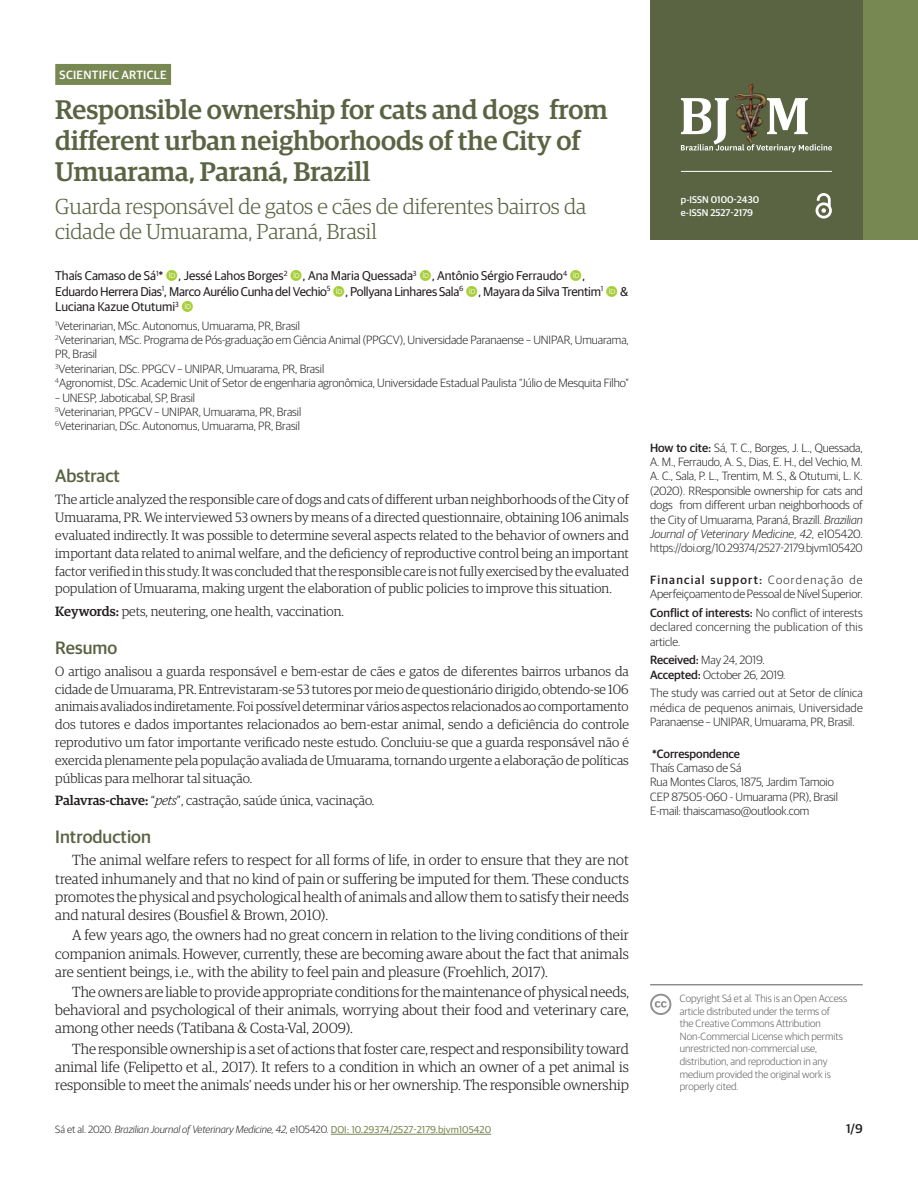
<style>
.page{position:relative;width:918px;height:1188px;background:#fff}
.page>*{position:absolute;margin:0;border:0;box-sizing:border-box;transform-origin:0 0}
.ArticleTitle{font:500 27px/31px "Guardian Egyptian";color:#5a6443}
.ArticleTitle-Trans1{font:300 21.75px/25px "Guardian Egyptian";color:#5a6443}
.Heading1{font:500 18px "Guardian Sans";color:#5a6443}
.AbstractTitle{font:500 18px "Guardian Sans";color:#5a6443}
.AbstractTitle-Trans1{font:500 18px "Guardian Sans";color:#5a6443}
.Paragraph{font:300 14.7px/18.1px "Guardian Egyptian";color:#231f20;text-align:justify}
.Abstract-Trans1{font:300 13.5px/17.9px "Guardian Egyptian";color:#231f20;text-align:justify}
.Abstract{font:300 13.5px/17.9px "Guardian Egyptian";color:#231f20;text-align:justify}
.Keywords-Trans1{font:300 13.5px "Guardian Egyptian";color:#231f20}
.Keywords{font:300 13.5px "Guardian Egyptian";color:#231f20}
.Authors{font:12.75px/15.3px "Guardian Sans";letter-spacing:-.015em;color:#231f20}
.t1{font:500 12.75px "Guardian Sans";color:#231f20}
.Affiliations{font:300 12px/14.4px "Guardian Sans";letter-spacing:-.005em;color:#231f20}
.HowToCite{font:300 12px/14.4px "Guardian Sans";letter-spacing:-.01em;color:#231f20;text-align:justify}
.Correspondence{font:300 12px/14.4px "Guardian Sans";letter-spacing:-.005em;color:#231f20}
.fnArticleOther{font:300 12px/14.4px "Guardian Sans";letter-spacing:-.005em;color:#231f20;text-align:justify}
.fnConflict{font:300 12px/14.4px "Guardian Sans";letter-spacing:.025em;color:#231f20;text-align:justify}
.fnSupported-by{font:300 12px/14.4px "Guardian Sans";letter-spacing:-.005em;color:#231f20}
.History{font:300 12px "Guardian Sans";letter-spacing:-.005em;color:#231f20}
.t2{font:500 12px "Guardian Sans";letter-spacing:.02em;color:#fff}
.Legenda_bibliográfic{font:300 10.5px/12.6px "Guardian Sans";color:#58595b}
.t3{font:italic 300 10.5px "Guardian Sans";color:#231f20}
.t4{font:500 9.75px/12.6px "Guardian Sans";color:#fff}
.s1{font-weight:500}
.s2{font-style:italic}
.s3{font-style:normal}
.s4{font-weight:400;font-style:normal;font-size:10.05px;color:#788853}
</style>
<div class="page">
<hr style="left:331px;top:1134px;width:160px;height:1px;background:#788853">
<div style="left:857px;top:0;width:61px;height:240px;background:#788853"></div>
<div style="left:650px;top:0;width:213px;height:240px;background:#5a6443"></div>
<svg style="left:816px;top:193px;width:16px;height:26px"></svg>
<hr style="left:681px;top:171px;width:151px;height:1px;background:#fff">
<img style="left:734px;top:84px;width:32px;height:14px">
<svg style="left:681px;top:98px;width:151px;height:54px"></svg>
<svg style="left:650px;top:994px;width:21px;height:21px"></svg>
<div style="left:55px;top:64px;width:116px;height:21px;background:#788853"></div>
<hr style="left:650px;top:985px;width:213px;height:1px;background:#58595b">
<p class="t2" style="left:60px;top:66px;width:109px">SCIENTIFIC ARTICLE</p>
<p class="ArticleTitle" style="left:55px;top:92px;width:554px">Responsible ownership for cats and dogs from different urban neighborhoods of the City of<br>Umuarama, Paraná, Brazill</p>
<p class="ArticleTitle-Trans1" style="left:55px;top:193px;width:533px">Guarda responsável de gatos e cães de diferentes bairros da cidade de Umuarama, Paraná, Brasil</p>
<p class="Authors" style="left:55px;top:267px;width:550px">Thaís Camaso de Sá<sup>1</sup>* , Jessé Lahos Borges<sup>2</sup> , Ana Maria Quessada<sup>3</sup> , Antônio Sérgio Ferraudo<sup>4</sup> ,<br>Eduardo Herrera Dias<sup>1</sup>, Marco Aurélio Cunha del Vechio<sup>5</sup> , Pollyana Linhares Sala<sup>6</sup> , Mayara da Silva Trentim<sup>1</sup></p>
<p class="Authors" style="left:620px;top:283px;width:10px">&amp;</p>
<p class="Authors" style="left:55px;top:298px;width:125px">Luciana Kazue Otutumi<sup>3</sup></p>
<p class="Affiliations" style="left:55px;top:317px;width:246px"><sup>1</sup>Veterinarian, MSc. Autonomus, Umuarama, PR, Brasil</p>
<p class="Affiliations" style="left:55px;top:332px;width:575px"><sup>2</sup>Veterinarian, MSc. Programa de Pós-graduação em Ciência Animal (PPGCV), Universidade Paranaense – UNIPAR, Umuarama,<br>PR, Brasil</p>
<p class="Affiliations" style="left:55px;top:361px;width:270px"><sup>3</sup>Veterinarian, DSc. PPGCV – UNIPAR, Umuarama, PR, Brasil</p>
<p class="Affiliations" style="left:55px;top:375px;width:575px"><sup>4</sup>Agronomist, DSc. Academic Unit of Setor de engenharia agronômica, Universidade Estadual Paulista “Júlio de Mesquita Filho”</p>
<p class="Affiliations" style="left:55px;top:389px;width:141px">– UNESP, Jaboticabal, SP, Brasil</p>
<p class="Affiliations" style="left:55px;top:404px;width:247px"><sup>5</sup>Veterinarian, PPGCV – UNIPAR, Umuarama, PR, Brasil</p>
<p class="Affiliations" style="left:55px;top:418px;width:246px"><sup>6</sup>Veterinarian, DSc. Autonomus, Umuarama, PR, Brasil</p>
<p class="AbstractTitle" style="left:55px;top:463px;width:66px">Abstract</p>
<p class="Abstract" style="left:55px;top:490px;width:575px">The article analyzed the responsible care of dogs and cats of different urban neighborhoods of the City of Umuarama, PR. We interviewed 53 owners by means of a directed questionnaire, obtaining 106 animals evaluated indirectly. It was possible to determine several aspects related to the behavior of owners and important data related to animal welfare, and the deficiency of reproductive control being an important factor verified in this study. It was concluded that the responsible care is not fully exercised by the evaluated population of Umuarama, making urgent the elaboration of public policies to improve this situation.</p>
<p class="Keywords" style="left:55px;top:602px;width:290px"><span class="s1">Keywords:</span> pets, neutering, one health, vaccination.</p>
<p class="AbstractTitle-Trans1" style="left:55px;top:634px;width:63px">Resumo</p>
<p class="Abstract-Trans1" style="left:55px;top:661px;width:575px">O artigo analisou a guarda responsável e bem-estar de cães e gatos de diferentes bairros urbanos da cidade de Umuarama, PR. Entrevistaram-se 53 tutores por meio de questionário dirigido, obtendo-se 106 animais avaliados indiretamente. Foi possível determinar vários aspectos relacionados ao comportamento dos tutores e dados importantes relacionados ao bem-estar animal, sendo a deficiência do controle reprodutivo um fator importante verificado neste estudo. Concluiu-se que a guarda responsável não é exercida plenamente pela população avaliada de Umuarama, tornando urgente a elaboração de políticas públicas para melhorar tal situação.</p>
<p class="Keywords-Trans1" style="left:55px;top:791px;width:321px"><span class="s1">Palavras-chave:</span> “<span class="s2">pets</span>”, castração, saúde única, vacinação.</p>
<p class="Heading1" style="left:55px;top:824px;width:97px">Introduction</p>
<p class="Paragraph" style="left:55px;top:850px;width:575px;text-indent:17px">The animal welfare refers to respect for all forms of life, in order to ensure that they are not treated inhumanely and that no kind of pain or suffering be imputed for them. These conducts promotes the physical and psychological health of animals and allow them to satisfy their needs and natural desires (Bousfiel &amp; Brown, 2010).</p>
<p class="Paragraph" style="left:55px;top:925px;width:575px;text-indent:17px">A few years ago, the owners had no great concern in relation to the living conditions of their companion animals. However, currently, these are becoming aware about the fact that animals are sentient beings, i.e., with the ability to feel pain and pleasure (Froehlich, 2017).</p>
<p class="Paragraph" style="left:55px;top:982px;width:575px;text-indent:17px">The owners are liable to provide appropriate conditions for the maintenance of physical needs, behavioral and psychological of their animals, worrying about their food and veterinary care, among other needs (Tatibana &amp; Costa-Val, 2009).</p>
<p class="Paragraph" style="left:55px;top:1039px;width:575px;text-indent:17px">The responsible ownership is a set of actions that foster care, respect and responsibility toward animal life (Felipetto et al., 2017). It refers to a condition in which an owner of a pet animal is responsible to meet the animals’ needs under his or her ownership. The responsible ownership</p>
<p class="t4" style="left:681px;top:193px;width:80px">p-ISSN 0100-2430 e-ISSN 2527-2179</p>
<p class="HowToCite" style="left:650px;top:440px;width:214px"><span class="s1">How to cite:</span> Sá, T. C., Borges, J. L., Quessada, A. M., Ferraudo, A. S., Dias, E. H., del Vechio, M.<br>A. C., Sala, P. L., Trentim, M. S., &amp; Otutumi, L. K. (2020). RResponsible ownership for cats and dogs from different urban neighborhoods of the City of Umuarama, Paraná, Brazill. <span class="s2">Brazilian Journal of Veterinary Medicine</span>, <span class="s2">42</span>, e105420. https://doi.org/10.29374/2527-2179.bjvm105420</p>
<p class="fnSupported-by" style="left:650px;top:572px;width:214px"><span class="s1">Financial support:</span> Coordenação de<br>Aperfeiçoamento de Pessoal de Nível Superior.</p>
<p class="fnConflict" style="left:650px;top:605px;width:214px"><span class="s1">Conflict of interests:</span> No conflict of interests declared concerning the publication of this article.</p>
<p class="History" style="left:650px;top:652px;width:116px"><span class="s1">Received:</span> May 24, 2019.</p>
<p class="History" style="left:650px;top:666px;width:137px"><span class="s1">Accepted:</span> October 26, 2019.</p>
<p class="fnArticleOther" style="left:650px;top:685px;width:214px">The study was carried out at Setor de clínica médica de pequenos animais, Universidade Paranaense – UNIPAR, Umuarama, PR, Brasil.</p>
<p class="Correspondence" style="left:650px;top:746px;width:189px"><span class="s1">*Correspondence<br></span>Thaís Camaso de Sá<br>Rua Montes Claros, 1875, Jardim Tamoio<br>CEP 87505-060 - Umuarama (PR), Brasil<br>E-mail: thaiscamaso@outlook.com</p>
<p class="Legenda_bibliográfic" style="left:680px;top:991px;width:169px">Copyright Sá et al. This is an Open Access article distributed under the terms of<br>the Creative Commons Attribution Non-Commercial License which permits unrestricted non-commercial use, distribution, and reproduction in any medium provided the original work is properly cited.</p>
<p class="t3" style="left:55px;top:1122px;width:438px"><span class="s3">Sá et al. 2020.</span> Brazilian Journal of Veterinary Medicine, 42, <span class="s3">e105420.</span> <span class="s4">DOI: 10.29374/2527-2179.bjvm105420</span></p>
<p class="t1" style="left:846px;top:1119px;width:18px">1/9</p>
</div>
